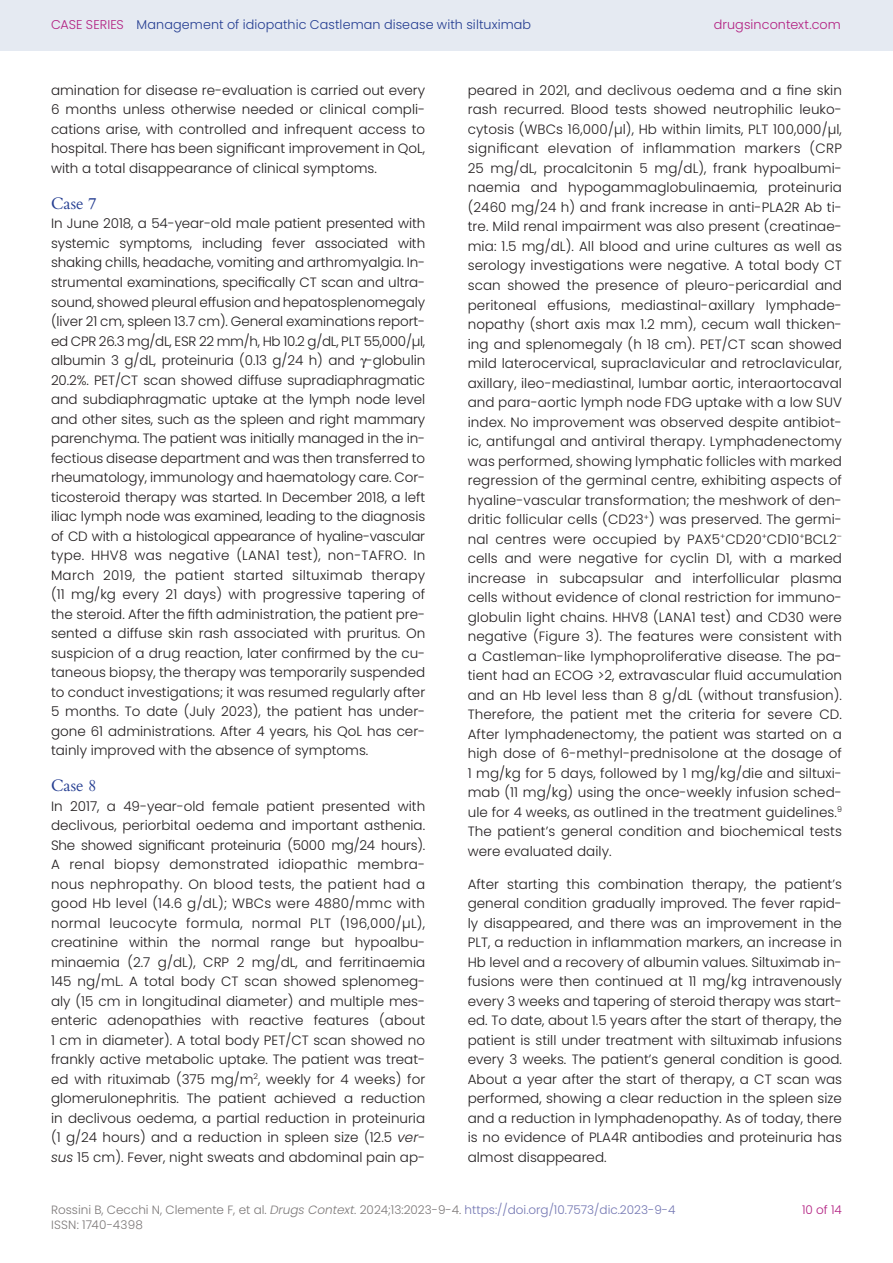
<style>
.page{position:relative;width:893px;height:1263px;background:#fff}
.page>*{position:absolute;margin:0;border:0;box-sizing:border-box;transform-origin:0 0}
.t1{font:16.5px "Cardo";color:#243d91}
.Body_Black_First{font:300 13.5px/19.5px "Poppins";color:#231f20;text-align:justify}
.Body_Black{font:300 13.5px/19.5px "Poppins";color:#231f20;text-align:justify}
.t2{font:300 12.75px "Poppins";letter-spacing:.01em;color:#243d91}
.t3{font:300 12.75px "Poppins";letter-spacing:.01em;color:#b21f81}
.t4{font:300 12px "Poppins";color:#7c7878}
.t5{font:300 12px "Poppins";color:#b21f81}
.s1{color:#b21f81}
.s2{font-style:italic}
.s3{color:#7376b2}
</style>
<div class="page">
<div style="left:0;top:0;width:893px;height:51px;background:#e5eaf2"></div>
<p class="t2" style="left:51px;top:17px;width:482px"><span class="s1">CASE SERIES</span> Management of idiopathic Castleman disease with siltuximab</p>
<p class="t3" style="left:714px;top:17px;width:129px">drugsincontext.com</p>
<p class="Body_Black_First" style="left:51px;top:81px;width:376px">amination for disease re-evaluation is carried out every 6 months unless otherwise needed or clinical compli&shy;cations arise, with controlled and infrequent access to hospital. There has been significant improvement in QoL, with a total disappearance of clinical symptoms.</p>
<h3 class="t1" style="left:51px;top:190px;width:47px">Case 7</h3>
<p class="Body_Black_First" style="left:51px;top:214px;width:376px">In June 2018, a 54-year-old male patient presented with systemic symptoms, including fever associated with shaking chills, headache, vomiting and arthromyalgia. In&shy;strumental examinations, specifically CT scan and ultra&shy;sound, showed pleural effusion and hepatosplenomegaly (liver 21 cm, spleen 13.7 cm). General examinations report&shy;ed CPR 26.3 mg/dL, ESR 22 mm/h, Hb 10.2 g/dL, PLT 55,000/µl, albumin 3 g/dL, proteinuria (0.13 g/24 h) and -globulin 20.2%. PET/CT scan showed diffuse supradiaphragmatic and subdiaphragmatic uptake at the lymph node level and other sites, such as the spleen and right mammary parenchyma. The patient was initially managed in the in&shy;fectious disease department and was then transferred to rheumatology, immunology and haematology care. Cor&shy;ticosteroid therapy was started. In December 2018, a left iliac lymph node was examined, leading to the diagnosis of CD with a histological appearance of hyaline-vascular type. HHV8 was negative (LANA1 test), non-TAFRO. In March 2019, the patient started siltuximab therapy (11 mg/kg every 21 days) with progressive tapering of the steroid. After the fifth administration, the patient pre&shy;sented a diffuse skin rash associated with pruritus. On suspicion of a drug reaction, later confirmed by the cu&shy;taneous biopsy, the therapy was temporarily suspended to conduct investigations; it was resumed regularly after 5 months. To date (July 2023), the patient has under&shy;gone 61 administrations. After 4 years, his QoL has cer&shy;tainly improved with the absence of symptoms.</p>
<h3 class="t1" style="left:51px;top:772px;width:47px">Case 8</h3>
<p class="Body_Black_First" style="left:51px;top:796px;width:376px">In 2017, a 49-year-old female patient presented with declivous, periorbital oedema and important asthenia.<br>She showed significant proteinuria (5000 mg/24 hours).<br>A renal biopsy demonstrated idiopathic membra&shy;nous nephropathy. On blood tests, the patient had a good Hb level (14.6 g/dL); WBCs were 4880/mmc with normal leucocyte formula, normal PLT (196,000/µL), creatinine within the normal range but hypoalbu&shy;minaemia (2.7 g/dL), CRP 2 mg/dL, and ferritinaemia 145 ng/mL. A total body CT scan showed splenomeg&shy;aly (15 cm in longitudinal diameter) and multiple mes&shy;enteric adenopathies with reactive features (about 1 cm in diameter). A total body PET/CT scan showed no frankly active metabolic uptake. The patient was treat&shy;ed with rituximab (375 mg/m<sup>2</sup>, weekly for 4 weeks) for glomerulonephritis. The patient achieved a reduction in declivous oedema, a partial reduction in proteinuria (1 g/24 hours) and a reduction in spleen size (12.5 <span class="s2">ver&shy;sus</span> 15 cm). Fever, night sweats and abdominal pain ap-</p>
<p class="Body_Black_First" style="left:468px;top:81px;width:376px">peared in 2021, and declivous oedema and a fine skin rash recurred. Blood tests showed neutrophilic leuko&shy;cytosis (WBCs 16,000/µl), Hb within limits, PLT 100,000/µl, significant elevation of inflammation markers (CRP 25 mg/dL, procalcitonin 5 mg/dL), frank hypoalbumi&shy;naemia and hypogammaglobulinaemia, proteinuria (2460 mg/24 h) and frank increase in anti-PLA2R Ab ti&shy;tre. Mild renal impairment was also present (creatinae&shy;mia: 1.5 mg/dL). All blood and urine cultures as well as serology investigations were negative. A total body CT scan showed the presence of pleuro-pericardial and peritoneal effusions, mediastinal-axillary lymphade&shy;nopathy (short axis max 1.2 mm), cecum wall thicken&shy;ing and splenomegaly (h 18 cm). PET/CT scan showed mild laterocervical, supraclavicular and retroclavicular, axillary, ileo-mediastinal, lumbar aortic, interaortocaval and para-aortic lymph node FDG uptake with a low SUV index. No improvement was observed despite antibiot&shy;ic, antifungal and antiviral therapy. Lymphadenectomy was performed, showing lymphatic follicles with marked regression of the germinal centre, exhibiting aspects of hyaline-vascular transformation; the meshwork of den&shy;dritic follicular cells (CD23<sup>+</sup>) was preserved. The germi&shy;nal centres were occupied by PAX5<sup>+</sup>CD20<sup>+</sup>CD10<sup>+</sup>BCL2<sup>– </sup>cells and were negative for cyclin D1, with a marked increase in subcapsular and interfollicular plasma cells without evidence of clonal restriction for immuno&shy;globulin light chains. HHV8 (LANA1 test) and CD30 were negative (Figure 3). The features were consistent with a Castleman-like lymphoproliferative disease. The pa&shy;tient had an ECOG &gt;2, extravascular fluid accumulation and an Hb level less than 8 g/dL (without transfusion).<br>Therefore, the patient met the criteria for severe CD.<br>After lymphadenectomy, the patient was started on a high dose of 6-methyl-prednisolone at the dosage of 1 mg/kg for 5 days, followed by 1 mg/kg/die and siltuxi&shy;mab (11 mg/kg) using the once-weekly infusion sched&shy;ule for 4 weeks, as outlined in the treatment guidelines.<sup>9<br></sup>The patient’s general condition and biochemical tests were evaluated daily.</p>
<p class="Body_Black" style="left:468px;top:874px;width:376px">After starting this combination therapy, the patient’s general condition gradually improved. The fever rapid&shy;ly disappeared, and there was an improvement in the PLT, a reduction in inflammation markers, an increase in Hb level and a recovery of albumin values. Siltuximab in&shy;fusions were then continued at 11 mg/kg intravenously every 3 weeks and tapering of steroid therapy was start&shy;ed. To date, about 1.5 years after the start of therapy, the patient is still under treatment with siltuximab infusions every 3 weeks. The patient’s general condition is good.<br>About a year after the start of therapy, a CT scan was performed, showing a clear reduction in the spleen size and a reduction in lymphadenopathy. As of today, there is no evidence of PLA4R antibodies and proteinuria has almost disappeared.</p>
<p class="t4" style="left:51px;top:1203px;width:626px">Rossini B, Cecchi N, Clemente F, et al. <span class="s2">Drugs Context</span>. 2024;13:2023-9-4. <span class="s3">https://doi.org/10.7573/dic.2023-9-4</span></p>
<p class="t5" style="left:802px;top:1203px;width:41px">10 of 14</p>
<p class="t4" style="left:51px;top:1218px;width:93px">ISSN: 1740-4398</p>
</div>
